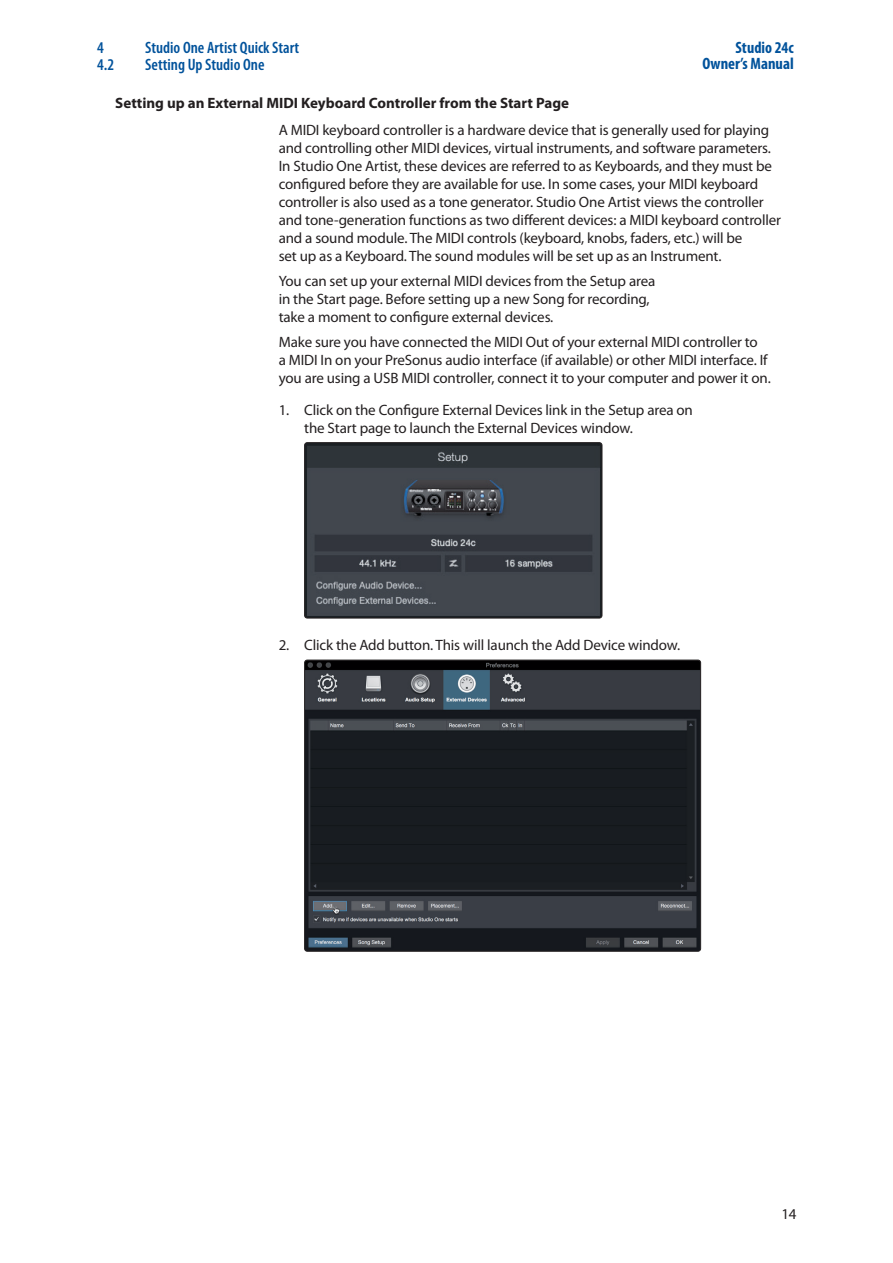
<style>
.page{position:relative;width:893px;height:1263px;background:#fff}
.page>*{position:absolute;margin:0;border:0;box-sizing:border-box;transform-origin:0 0}
.t1{font:600 condensed 16.5px "Myriad Pro";color:#01529b}
.t2{font:700 condensed 16.5px/16.5px "Myriad Pro";color:#01529b;text-align:right}
.t3{font:15px/18px "Myriad Pro";letter-spacing:-.01em;color:#231f20}
.t4{font:700 15px "Myriad Pro";color:#231f20}
</style>
<div class="page">
<img style="left:306px;top:444px;width:296px;height:174px">
<div style="left:304px;top:442px;width:298px;height:176px;border:1px solid #231f20;border-radius:3px"></div>
<img style="left:306px;top:660px;width:395px;height:290px">
<div style="left:304px;top:660px;width:397px;height:292px;border:1px solid #231f20;border-radius:3px"></div>
<p class="t1" style="left:97px;top:39px;width:8px">4</p>
<p class="t1" style="left:145px;top:39px;width:156px">Studio One Artist Quick Start</p>
<p class="t1" style="left:97px;top:56px;width:19px">4.2</p>
<p class="t1" style="left:145px;top:56px;width:121px">Setting Up Studio One</p>
<p class="t2" style="left:702px;top:39px;width:93px">Studio 24c<br>Owner’s Manual</p>
<p class="t4" style="left:115px;top:95px;width:455px">Setting up an External MIDI Keyboard Controller from the Start Page</p>
<p class="t3" style="left:279px;top:122px;width:504px">A MIDI keyboard controller is a hardware device that is generally used for playing and controlling other MIDI devices, virtual instruments, and software parameters.<br>In Studio One Artist, these devices are referred to as Keyboards, and they must be configured before they are available for use. In some cases, your MIDI keyboard controller is also used as a tone generator. Studio One Artist views the controller and tone-generation functions as two different devices: a MIDI keyboard controller and a sound module. The MIDI controls (keyboard, knobs, faders, etc.) will be<br>set up as a Keyboard. The sound modules will be set up as an Instrument.</p>
<p class="t3" style="left:279px;top:272px;width:378px">You can set up your external MIDI devices from the Setup area in the Start page. Before setting up a new Song for recording, take a moment to configure external devices.</p>
<p class="t3" style="left:279px;top:333px;width:494px">Make sure you have connected the MIDI Out of your external MIDI controller to<br>a MIDI In on your PreSonus audio interface (if available) or other MIDI interface. If you are using a USB MIDI controller, connect it to your computer and power it on.</p>
<p class="t3" style="left:304px;top:401px;width:390px;text-indent:-25px">1. Click on the Configure External Devices link in the Setup area on the Start page to launch the External Devices window.</p>
<p class="t3" style="left:279px;top:636px;width:403px">2. Click the Add button. This will launch the Add Device window.</p>
<p class="t3" style="left:781px;top:1205px;width:17px">14</p>
</div>
